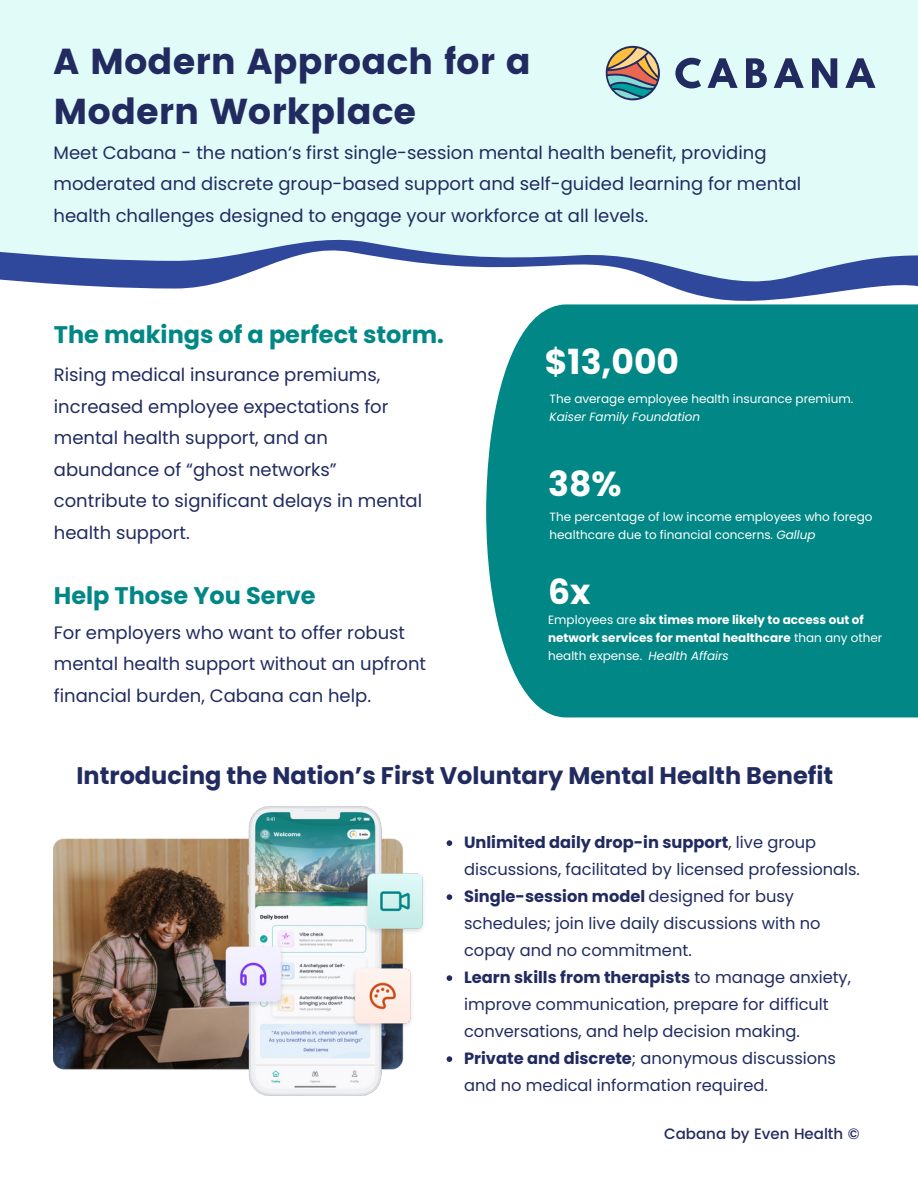
<style>
.page{position:relative;width:918px;height:1188px;background:#fff}
.page>*{position:absolute;margin:0;border:0;box-sizing:border-box;transform-origin:0 0}
.t1{font:36px/49.5px "Poppins";color:#222b60}
.t2{font:700 34.65px "Poppins";color:#fff}
.t3{font:700 24px "Poppins";color:#222b60}
.t4{font:700 24px "Poppins";color:#018786}
.t5{font:18px/31.5px "Poppins";color:#222b60}
.t6{font:16.2px/27px "Poppins";color:#222b60}
.t7{font:500 15px "Poppins";color:#222b60}
.t8{font:12px/18px "Poppins";color:#fff}
.t9{font:700 12px/18px "Poppins";color:#fff}
.s1{font-style:italic}
.s2{font-weight:400}
.s3{font-weight:400;font-style:italic}
.s4{font-weight:700}
</style>
<div class="page">
<svg style="left:702px;top:296px;width:104px;height:5px"></svg>
<div style="left:0;top:0;width:918px;height:107px;background:#e1fbf9"></div>
<div style="left:0;top:107px;width:918px;height:124px;background:#e1fbf9"></div>
<div style="left:0;top:144px;width:918px;height:75px;background:#e1fbf9"></div>
<svg style="left:0;top:231px;width:918px;height:65px"></svg>
<svg style="left:606px;top:46px;width:54px;height:54px;background:#9a9c90"></svg>
<svg style="left:675px;top:58px;width:26px;height:30px"></svg>
<svg style="left:708px;top:58px;width:30px;height:30px"></svg>
<svg style="left:746px;top:58px;width:21px;height:30px"></svg>
<svg style="left:774px;top:58px;width:30px;height:30px"></svg>
<svg style="left:812px;top:58px;width:25px;height:30px"></svg>
<svg style="left:845px;top:58px;width:31px;height:30px"></svg>
<div style="left:486px;top:304px;width:432px;height:413px;background:#018786"></div>
<img style="left:54px;top:807px;width:370px;height:289px">
<svg style="left:447px;top:840px;width:5px;height:6px"></svg>
<svg style="left:447px;top:894px;width:5px;height:6px"></svg>
<svg style="left:447px;top:975px;width:5px;height:6px"></svg>
<svg style="left:447px;top:1056px;width:5px;height:6px"></svg>
<p class="t1" style="left:54px;top:37px;width:479px">A Modern Approach for a<br>Modern Workplace</p>
<h1 class="t5" style="left:54px;top:137px;width:749px">Meet Cabana - the nation‘s first single-session mental health benefit, providing moderated and discrete group-based support and self-guided learning for mental health challenges designed to engage your workforce at all levels.</h1>
<p class="t4" style="left:54px;top:318px;width:392px">The makings of a perfect storm.</p>
<p class="t5" style="left:54px;top:359px;width:370px">Rising medical insurance premiums, increased employee expectations for mental health support, and an abundance of “ghost networks” contribute to significant delays in mental health support.</p>
<p class="t4" style="left:54px;top:578px;width:263px">Help Those You Serve</p>
<h1 class="t5" style="left:54px;top:617px;width:374px">For employers who want to offer robust mental health support without an upfront financial burden, Cabana can help.</h1>
<h1 class="t2" style="left:545px;top:337px;width:136px">$13,000</h1>
<p class="t8" style="left:550px;top:390px;width:305px">The average employee health insurance premium.<br><span class="s1">Kaiser Family Foundation</span></p>
<p class="t2" style="left:548px;top:460px;width:75px">38%</p>
<p class="t8" style="left:550px;top:508px;width:324px">The percentage of low income employees who forego healthcare due to financial concerns. <span class="s1">Gallup</span></p>
<p class="t2" style="left:548px;top:568px;width:44px">6x</p>
<p class="t9" style="left:548px;top:611px;width:336px"><span class="s2">Employees are</span> six times more likely to access out of network services for mental healthcare <span class="s2">than any other health expense.</span> <span class="s3">Health Affairs</span></p>
<h3 class="t3" style="left:76px;top:758px;width:758px">Introducing the Nation’s First Voluntary Mental Health Benefit</h3>
<h3 class="t6" style="left:464px;top:829px;width:397px"><span class="s4">Unlimited daily drop-in support</span>, live group discussions, facilitated by licensed professionals.</h3>
<p class="t6" style="left:464px;top:883px;width:358px"><span class="s4">Single-session model</span> designed for busy schedules; join live daily discussions with no copay and no commitment.</p>
<h3 class="t6" style="left:464px;top:964px;width:388px"><span class="s4">Learn skills from therapists</span> to manage anxiety, improve communication, prepare for difficult conversations, and help decision making.</h3>
<h1 class="t6" style="left:464px;top:1045px;width:374px"><span class="s4">Private and discrete</span>; anonymous discussions and no medical information required.</h1>
<p class="t7" style="left:664px;top:1125px;width:197px">Cabana by Even Health ©</p>
</div>
